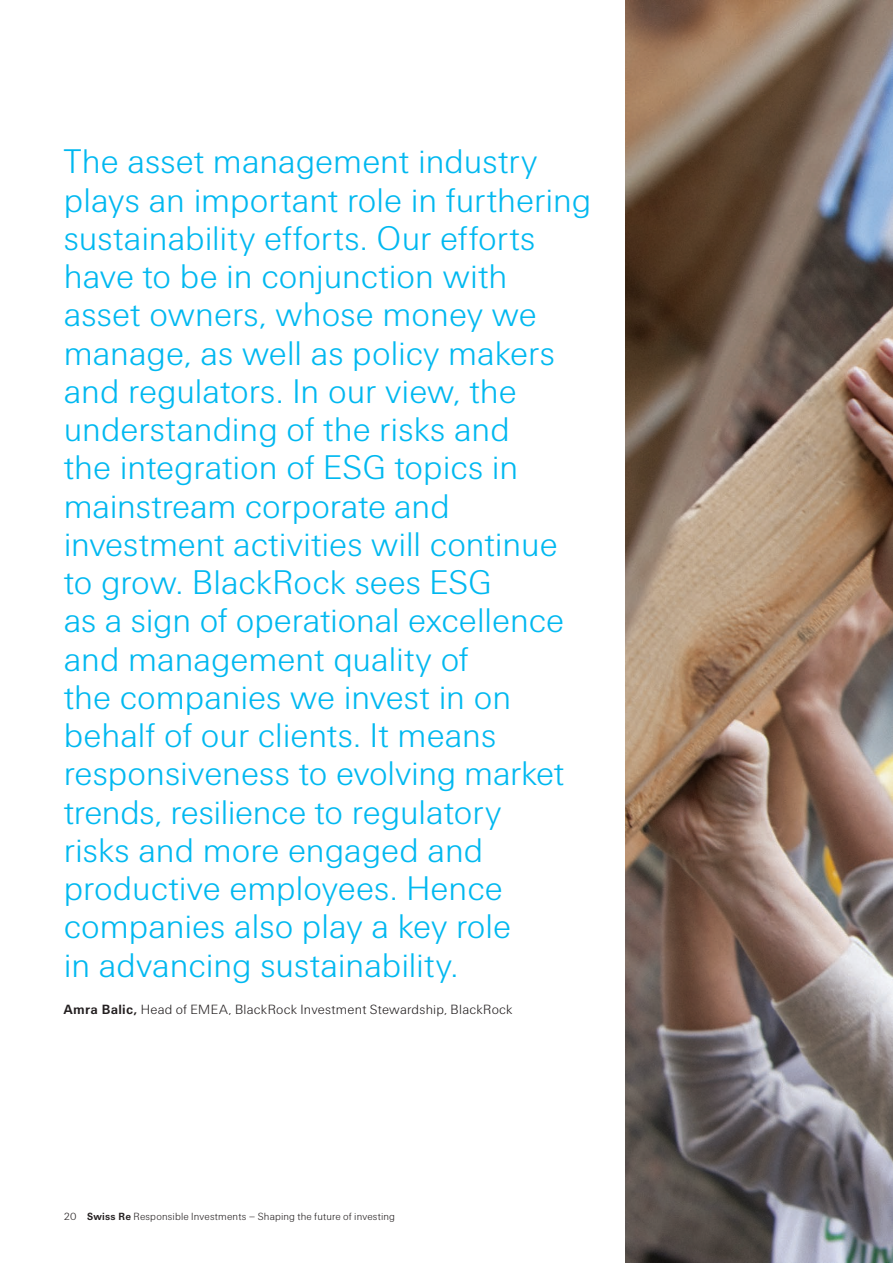
<style>
.page{position:relative;width:893px;height:1263px;background:#fff}
.page>*{position:absolute;margin:0;border:0;box-sizing:border-box;transform-origin:0 0}
.t1{font:300 34.5px/38.2px "Swiss Re Sans OT";color:#00b8f0}
.t2{font:300 13.5px "Swiss Re Sans OT";letter-spacing:.02em;color:#231f20}
.t3{font:300 10.5px "Swiss Re Sans OT";letter-spacing:.015em;color:#231f20}
.s1{font-weight:700}
</style>
<div class="page">
<img style="left:625px;top:0;width:268px;height:1263px">
<p class="t1" style="left:64px;top:143px;width:529px">The asset management industry plays an important role in furthering sustainability efforts. Our efforts have to be in conjunction with asset owners, whose money we manage, as well as policy makers and regulators. In our view, the understanding of the risks and<br>the integration of ESG topics in mainstream corporate and investment activities will continue to grow. BlackRock sees ESG<br>as a sign of operational excellence and management quality of<br>the companies we invest in on behalf of our clients. It means responsiveness to evolving market trends, resilience to regulatory<br>risks and more engaged and productive employees. Hence companies also play a key role<br>in advancing sustainability.</p>
<p class="t2" style="left:64px;top:1002px;width:450px"><span class="s1">Amra Balic,</span> Head of EMEA, BlackRock Investment Stewardship, BlackRock</p>
<p class="t3" style="left:64px;top:1211px;width:333px">20 <span class="s1">Swiss Re</span> Responsible Investments – Shaping the future of investing</p>
</div>
